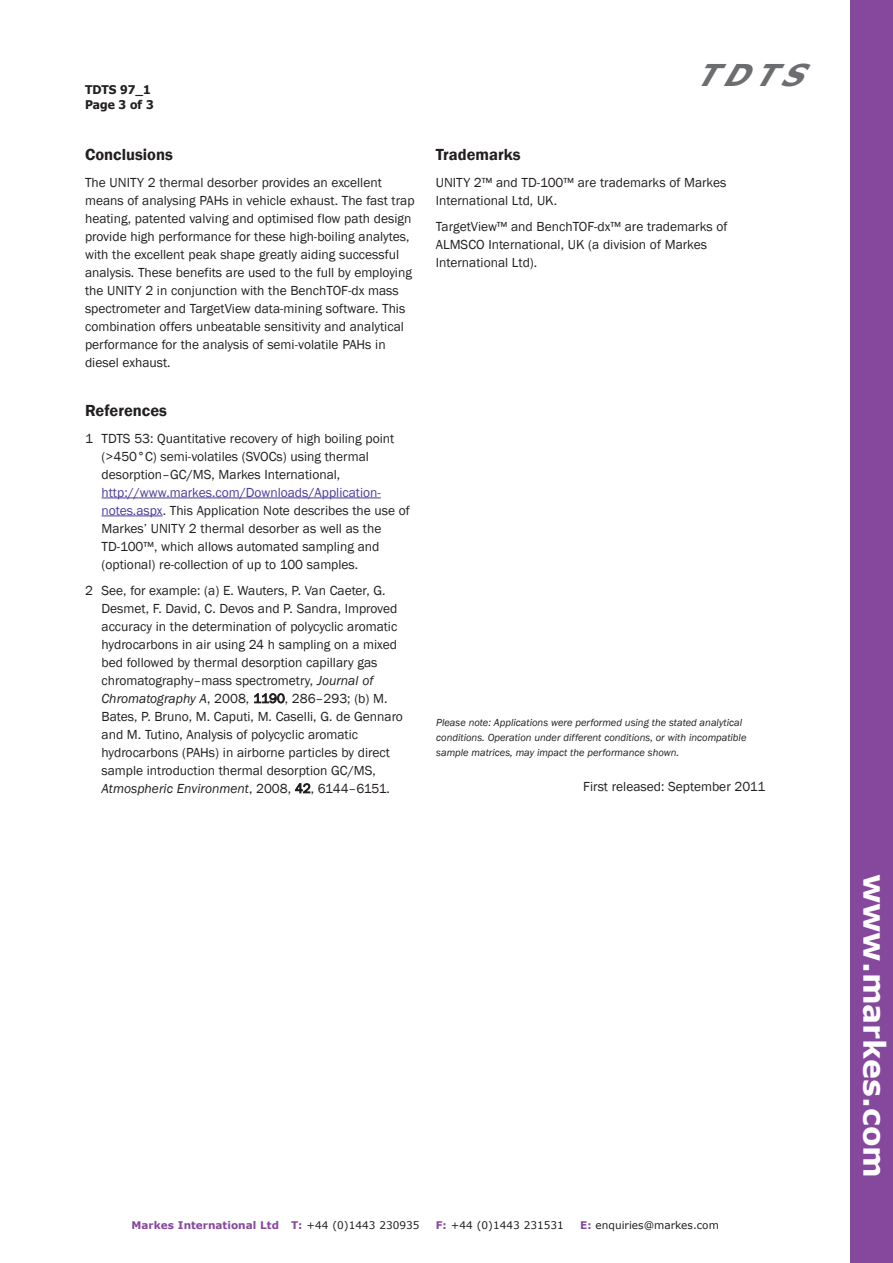
<style>
.page{position:relative;width:893px;height:1263px;background:#fff}
.page>*{position:absolute;margin:0;border:0;box-sizing:border-box;transform-origin:0 0}
.t1{font:700 30px "Verdana";color:#fff}
.t2{font:italic 700 30px "Verdana";color:#6c6d70}
.t3{font:600 16.5px "Franklin Gothic";color:#231f20}
.t4{font:13.5px/18px "Franklin Gothic";color:#231f20}
.t5{font:700 12px/14.4px "Tahoma";color:#231f20}
.t6{font:italic 10.5px/15px "Franklin Gothic";color:#231f20}
.t7{font:700 10.5px "Verdana";color:#86489c}
.t8{font:10.5px "Verdana";color:#231f20}
.s1{color:#4d3c98}
.s2{font-style:italic}
.s3{font-weight:400;color:#231f20}
.s4{font-weight:700;color:#86489c}
</style>
<div class="page">
<hr style="left:102px;top:497px;width:279px;height:1px;background:#4d3c98">
<hr style="left:102px;top:515px;width:61px;height:1px;background:#4d3c98">
<div style="left:850px;top:0;width:43px;height:1263px;background:#86489c"></div>
<p class="t5" style="left:85px;top:82px;width:70px">TDTS 97_1<br>Page 3 of 3</p>
<p class="t3" style="left:85px;top:145px;width:89px">Conclusions</p>
<p class="t4" style="left:85px;top:173px;width:331px">The UNITY 2 thermal desorber provides an excellent means of analysing PAHs in vehicle exhaust. The fast trap heating, patented valving and optimised flow path design provide high performance for these high-boiling analytes, with the excellent peak shape greatly aiding successful analysis. These benefits are used to the full by employing the UNITY 2 in conjunction with the BenchTOF-dx mass spectrometer and TargetView data-mining software. This combination offers unbeatable sensitivity and analytical performance for the analysis of semi-volatile PAHs in diesel exhaust.</p>
<p class="t3" style="left:85px;top:401px;width:84px">References</p>
<p class="t4" style="left:102px;top:429px;width:294px;text-indent:-16px">1 TDTS 53: Quantitative recovery of high boiling point (&gt;450°C) semi-volatiles (SVOCs) using thermal desorption–GC/MS, Markes International,</p>
<p class="t4" style="left:102px;top:483px;width:310px"><span class="s1">http://www.markes.com/Downloads/Application&shy;notes.aspx</span>. This Application Note describes the use of Markes’ UNITY 2 thermal desorber as well as the TD-100™, which allows automated sampling and (optional) re-collection of up to 100 samples.</p>
<p class="t4" style="left:102px;top:581px;width:303px;text-indent:-16px">2 See, for example: (a) E. Wauters, P. Van Caeter, G.<br>Desmet, F. David, C. Devos and P. Sandra, Improved accuracy in the determination of polycyclic aromatic hydrocarbons in air using 24 h sampling on a mixed bed followed by thermal desorption capillary gas chromatography–mass spectrometry, <span class="s2">Journal of Chromatography A</span>, 2008, 1190, 286–293; (b) M.<br>Bates, P. Bruno, M. Caputi, M. Caselli, G. de Gennaro and M. Tutino, Analysis of polycyclic aromatic hydrocarbons (PAHs) in airborne particles by direct sample introduction thermal desorption GC/MS, <span class="s2">Atmospheric Environment</span>, 2008, 42, 6144–6151.</p>
<h1 class="t2" style="left:694px;top:56px;width:125px">TDTS</h1>
<p class="t3" style="left:436px;top:145px;width:86px">Trademarks</p>
<p class="t4" style="left:436px;top:173px;width:292px">UNITY 2™ and TD-100™ are trademarks of Markes<br>International Ltd, UK.</p>
<p class="t4" style="left:436px;top:218px;width:293px">TargetView™ and BenchTOF-dx™ are trademarks of<br>ALMSCO International, UK (a division of Markes<br>International Ltd).</p>
<p class="t6" style="left:436px;top:715px;width:312px">Please note: Applications were performed using the stated analytical conditions. Operation under different conditions, or with incompatible sample matrices, may impact the performance shown.</p>
<p class="t4" style="left:583px;top:778px;width:184px">First released: September 2011</p>
<p class="t7" style="left:132px;top:1218px;width:289px">Markes International Ltd T: <span class="s3">+44 (0)1443 230935</span></p>
<p class="t8" style="left:436px;top:1218px;width:130px"><span class="s4">F:</span> +44 (0)1443 231531</p>
<p class="t8" style="left:580px;top:1218px;width:140px"><span class="s4">E:</span> enquiries@markes.com</p>
<h1 class="t1" style="left:893px;top:873px;width:306px;rotate:90deg">www.markes.com</h1>
</div>
